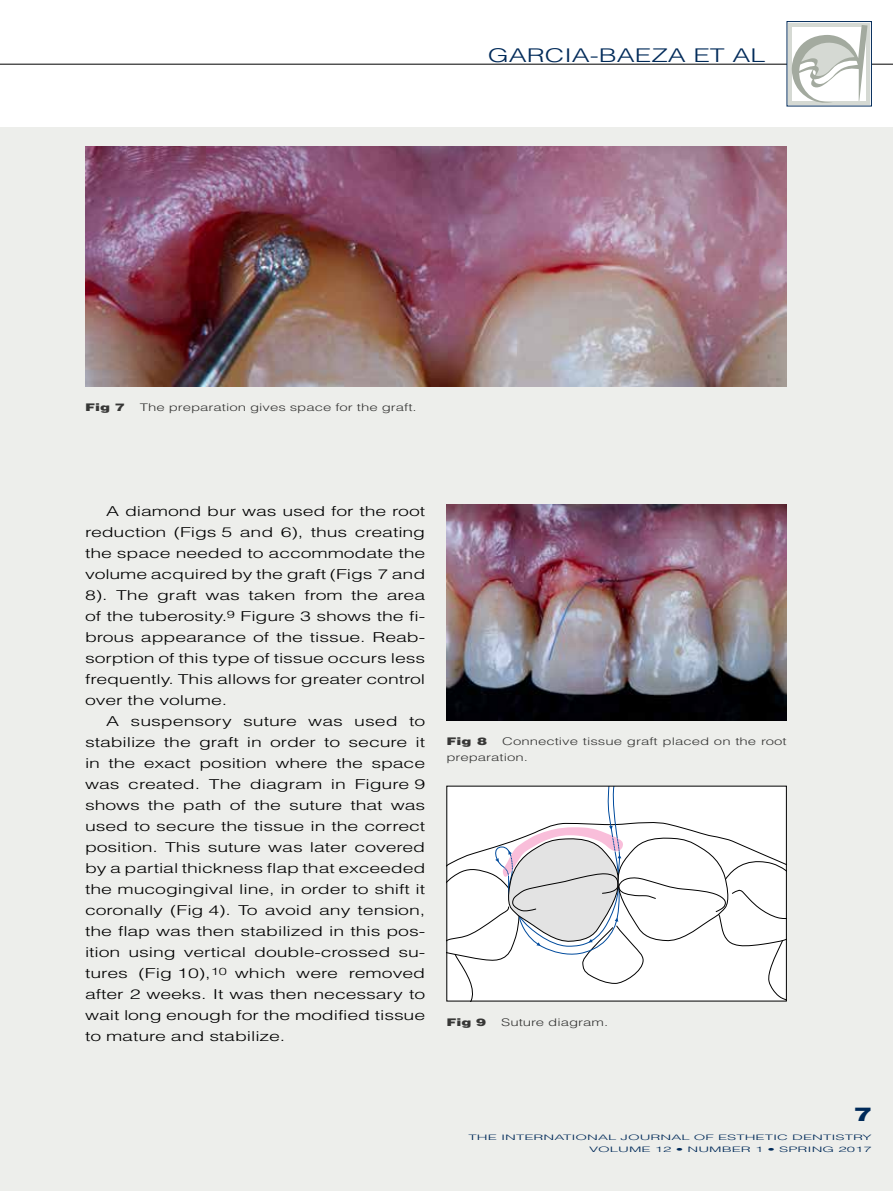
<style>
.page{position:relative;width:893px;height:1191px;background:#fff}
.page>*{position:absolute;margin:0;border:0;box-sizing:border-box;transform-origin:0 0}
.t1{font:300 18.9px "Helvetica LT Std";color:#002a59;scale:1.43 1}
.t2{font:900 18.9px "Helvetica LT Std";color:#002a59;scale:1.43 1}
.t3{font:300 13.65px/21px "Helvetica LT Std";letter-spacing:-.005em;color:#000;text-align:justify;scale:1.43 1}
.t4{font:300 10.5px/16.5px "Helvetica LT Std";color:#373736;scale:1.43 1}
.t5{font:900 10.5px "Helvetica LT Std";color:#373736;scale:1.43 1}
.t6{font:300 7.5px/12.8px "Helvetica LT Std";color:#002a59;scale:2 1}
.s1{font-weight:900}
</style>
<div class="page">
<div style="left:0;top:128px;width:893px;height:1063px;background:#edeeeb"></div>
<hr style="left:0;top:64px;width:893px;height:1px;background:#000">
<svg style="left:787px;top:21px;width:85px;height:85px"></svg>
<div style="left:788px;top:23px;width:82px;height:82px;background:#d5d9d3"></div>
<svg style="left:791px;top:25px;width:76px;height:78px"></svg>
<img style="left:85px;top:147px;width:702px;height:240px">
<img style="left:446px;top:505px;width:341px;height:215px">
<svg style="left:448px;top:788px;width:337px;height:211px;background:#f1f1f2"></svg>
<h1 class="t1" style="left:488px;top:43px;width:189px">Garcia-Baeza et al</h1>
<p class="t4" style="left:85px;top:399px;width:233px"><span class="s1">Fig 7</span> The preparation gives space for the graft.</p>
<p class="t3" style="left:85px;top:501px;width:239px;text-indent:21px">A diamond bur was used for the root reduction (Figs 5 and 6), thus creating the space needed to accommodate the volume acquired by the graft (Figs 7 and 8). The graft was taken from the area of the tuberosity.<sup>9</sup> Figure 3 shows the fi&shy;brous appearance of the tissue. Reab&shy;sorption of this type of tissue occurs less frequently. This allows for greater control over the volume.</p>
<p class="t3" style="left:85px;top:711px;width:239px;text-indent:21px">A suspensory suture was used to stabilize the graft in order to secure it in the exact position where the space was created. The diagram in Figure 9 shows the path of the suture that was used to secure the tissue in the correct position. This suture was later covered by a partial thickness flap that exceeded the mucogingival line, in order to shift it coronally (Fig 4). To avoid any tension, the flap was then stabilized in this pos&shy;ition using vertical double-crossed su&shy;tures (Fig 10),<sup>10</sup> which were removed after 2 weeks. I t was then necessary to wait long enough for the modified tissue to mature and stabilize.</p>
<p class="t4" style="left:446px;top:732px;width:239px"><span class="s1">Fig 8</span> Connective tissue graft placed on the root preparation.</p>
<p class="t5" style="left:446px;top:1015px;width:29px">Fig 9</p>
<p class="t4" style="left:501px;top:1013px;width:76px">Suture diagram.</p>
<h1 class="t2" style="left:854px;top:1102px;width:14px">7</h1>
<p class="t6" style="left:589px;top:1130px;width:143px;text-indent:-121px">THE INTERNATIONAL JOURNAL OF ESTHETIC DENTISTRY<br>VOLUME 12 • NUMBER 1 • Sprin</p>
<p class="t6" style="left:822px;top:1143px;width:26px">g 2017</p>
</div>
